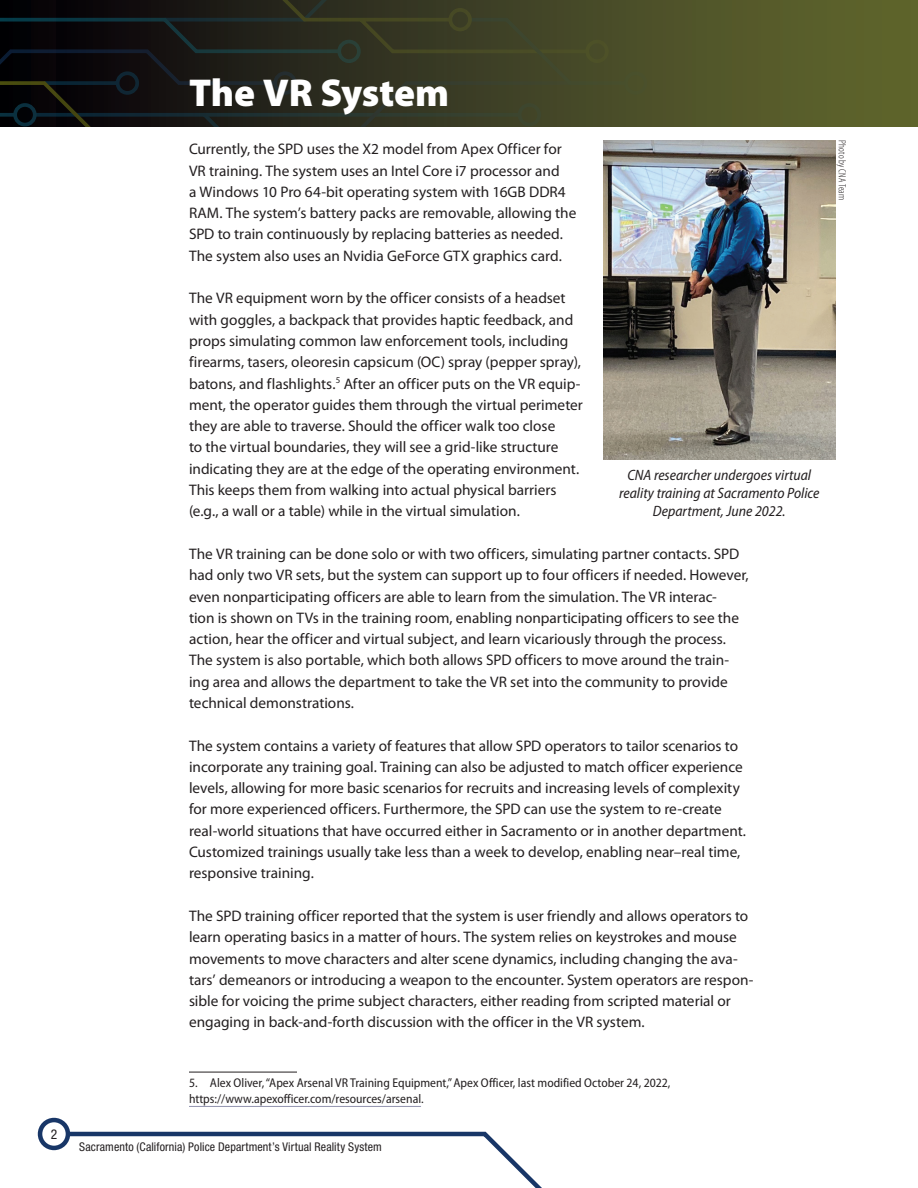
<style>
.page{position:relative;width:918px;height:1188px;background:#fff}
.page>*{position:absolute;margin:0;border:0;box-sizing:border-box;transform-origin:0 0}
.t1{font:900 39px "Myriad Pro";letter-spacing:-.005em;color:#fff}
.t2{font:15.3px/21.3px "Myriad Pro";color:#231f20}
.t3{font:italic semi-condensed 15px/18px "Myriad Pro";color:#231f20;text-align:center}
.t4{font:condensed 13.5px "Helvetica Neue LT Std";color:#231f20}
.t5{font:semi-condensed 12.75px/15.3px "Myriad Pro";color:#231f20}
.t6{font:condensed 12px "Helvetica Neue LT Std";letter-spacing:.01em;color:#231f20}
.t7{font:300 condensed 10.5px "Myriad Pro";letter-spacing:.01em;color:#231f20}
</style>
<div class="page">
<div style="left:0;top:0;width:918px;height:126px;background:#575c2a"></div>
<svg style="left:0;top:0;width:649px;height:126px;background:#292b1d"></svg>
<div style="left:38px;top:1118px;width:32px;height:32px;border:4px solid #183667;border-radius:50%"></div>
<svg style="left:65px;top:1130px;width:477px;height:58px"></svg>
<hr style="left:189px;top:1072px;width:108px;height:1px;background:#231f20">
<hr style="left:189px;top:1106px;width:232px;height:1px;background:#9192ae">
<img style="left:603px;top:140px;width:232px;height:319px">
<p class="t4" style="left:51px;top:1126px;width:8px">2</p>
<h2 class="t1" style="left:189px;top:67px;width:262px">The VR System</h2>
<p class="t2" style="left:189px;top:138px;width:389px">Currently, the SPD uses the X2 model from Apex Officer for VR training. The system uses an Intel Core i7 processor and<br>a Windows 10 Pro 64-bit operating system with 16GB DDR4<br>RAM. The system’s battery packs are removable, allowing the SPD to train continuously by replacing batteries as needed.<br>The system also uses an Nvidia GeForce GTX graphics card.</p>
<p class="t2" style="left:189px;top:287px;width:393px">The VR equipment worn by the officer consists of a headset with goggles, a backpack that provides haptic feedback, and props simulating common law enforcement tools, including firearms, tasers, oleoresin capsicum (OC) spray (pepper spray), batons, and flashlights.<sup>5</sup> After an officer puts on the VR equip-</p>
<p class="t2" style="left:189px;top:394px;width:395px">ment, the operator guides them through the virtual perimeter they are able to traverse. Should the officer walk too close<br>to the virtual boundaries, they will see a grid-like structure indicating they are at the edge of the operating environment.<br>This keeps them from walking into actual physical barriers (e.g., a wall or a table) while in the virtual simulation.</p>
<p class="t2" style="left:189px;top:543px;width:561px">The VR training can be done solo or with two officers, simulating partner contacts. SPD had only two VR sets, but the system can support up to four officers if needed. However, even nonparticipating officers are able to learn from the simulation. The VR interac-<br>tion is shown on TVs in the training room, enabling nonparticipating officers to see the action, hear the officer and virtual subject, and learn vicariously through the process.<br>The system is also portable, which both allows SPD officers to move around the train&shy;ing area and allows the department to take the VR set into the community to provide technical demonstrations.</p>
<p class="t2" style="left:189px;top:735px;width:559px">The system contains a variety of features that allow SPD operators to tailor scenarios to incorporate any training goal. Training can also be adjusted to match officer experience levels, allowing for more basic scenarios for recruits and increasing levels of complexity for more experienced officers. Furthermore, the SPD can use the system to re-create real-world situations that have occurred either in Sacramento or in another department.<br>Customized trainings usually take less than a week to develop, enabling near–real time, responsive training.</p>
<p class="t2" style="left:189px;top:905px;width:566px">The SPD training officer reported that the system is user friendly and allows operators to learn operating basics in a matter of hours. The system relies on keystrokes and mouse movements to move characters and alter scene dynamics, including changing the ava&shy;tars’ demeanors or introducing a weapon to the encounter. System operators are respon&shy;sible for voicing the prime subject characters, either reading from scripted material or engaging in back-and-forth discussion with the officer in the VR system.</p>
<p class="t3" style="left:619px;top:465px;width:202px">CNA researcher undergoes virtual reality training at Sacramento Police<br>Department, June 2022.</p>
<p class="t7" style="left:848px;top:140px;width:61px;rotate:90deg">Photo by CNA Team</p>
<p class="t5" style="left:189px;top:1075px;width:483px">5. Alex Oliver, “Apex Arsenal VR Training Equipment,” Apex Officer, last modified October 24, 2022, https://www.apexofficer.com/resources/arsenal.</p>
<p class="t6" style="left:79px;top:1139px;width:304px">Sacramento (California) Police Department’s Virtual Reality System</p>
</div>
